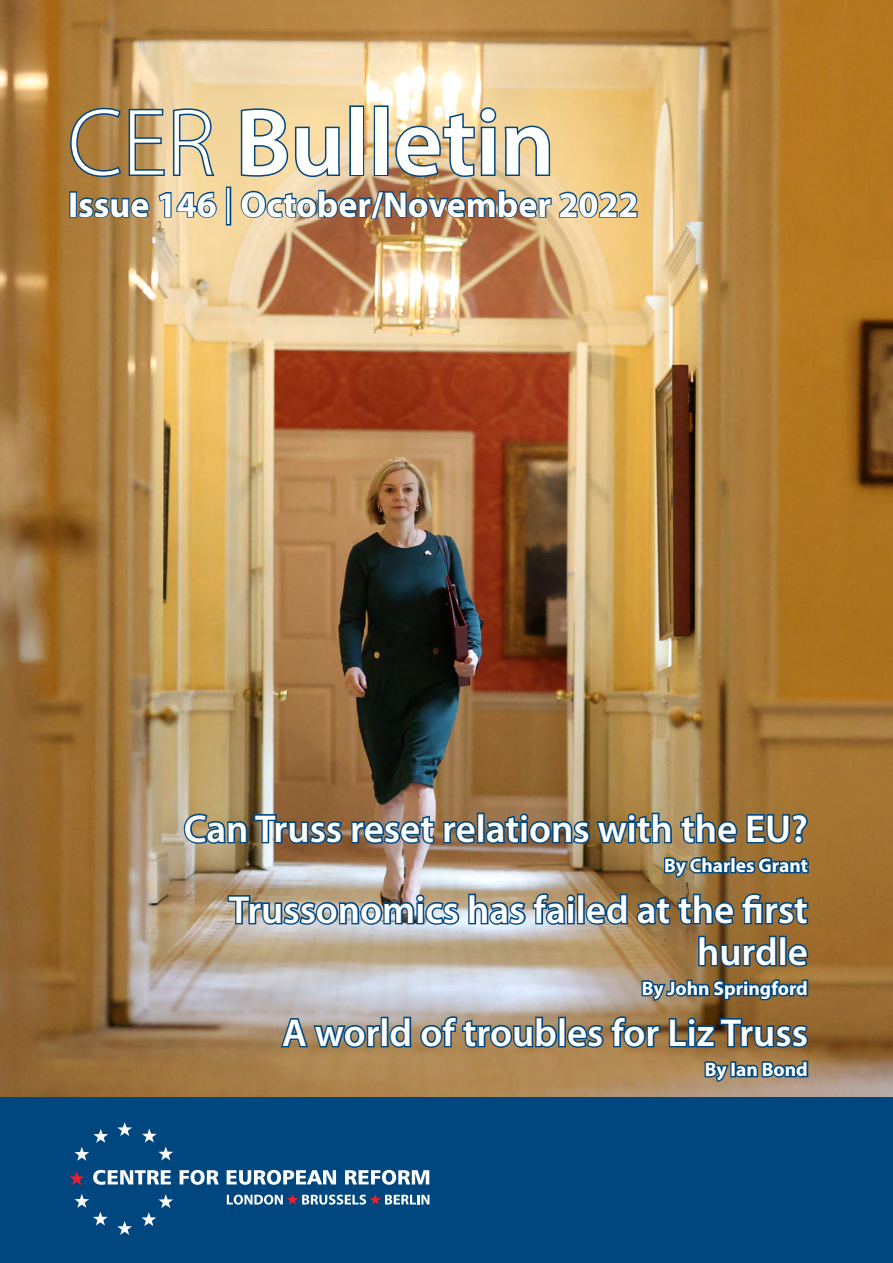
<style>
.page{position:relative;width:893px;height:1263px;background:#fff}
.page>*{position:absolute;margin:0;border:0;box-sizing:border-box;transform-origin:0 0}
.t1{font:600 95.25px "Myriad Pro";color:#fff}
.t2{font:600 39px/42px "Myriad Pro";color:#fff;text-align:right}
.t3{font:700 36px "Myriad Pro";color:#fff}
.t4{font:700 19.5px "Myriad Pro";color:#fff}
.s1{font-weight:300}
.s2{font-weight:400}
</style>
<div class="page">
<div style="left:0;top:1083px;width:893px;height:180px;background:#00467f"></div>
<svg style="left:117px;top:1122px;width:15px;height:14px"></svg>
<svg style="left:142px;top:1128px;width:31px;height:32px"></svg>
<svg style="left:141px;top:1194px;width:32px;height:32px"></svg>
<svg style="left:117px;top:1221px;width:15px;height:14px"></svg>
<svg style="left:74px;top:1194px;width:34px;height:31px"></svg>
<svg style="left:74px;top:1129px;width:34px;height:32px"></svg>
<svg style="left:69px;top:1171px;width:15px;height:14px"></svg>
<svg style="left:93px;top:1170px;width:78px;height:15px"></svg>
<svg style="left:180px;top:1170px;width:39px;height:15px"></svg>
<svg style="left:227px;top:1170px;width:109px;height:15px"></svg>
<svg style="left:345px;top:1170px;width:84px;height:15px"></svg>
<svg style="left:227px;top:1194px;width:202px;height:10px"></svg>
<img style="left:0;top:0;width:893px;height:1096px">
<svg style="left:69px;top:106px;width:148px;height:73px;background:#958c71"></svg>
<div style="left:69px;top:191px;width:8px;height:27px;border:2px solid #00467f"></div>
<svg style="left:76px;top:196px;width:74px;height:23px;background:#60675e"></svg>
<svg style="left:157px;top:191px;width:61px;height:28px;background:#9fa699"></svg>
<div style="left:226px;top:187px;width:5px;height:39px;border:3px solid #00467f"></div>
<img style="left:239px;top:106px;width:400px;height:115px">
<img style="left:182px;top:811px;width:628px;height:286px">
<h1 class="t1" style="left:68px;top:82px;width:488px"><span class="s1">CER</span> Bulletin</h1>
<p class="t3" style="left:68px;top:181px;width:572px">Issue 146 <span class="s2">|</span> October/November 2022</p>
<p class="t2" style="left:184px;top:807px;width:625px">Can Truss reset relations with the EU?</p>
<p class="t4" style="left:664px;top:852px;width:145px">By Charles Grant</p>
<p class="t2" style="left:229px;top:888px;width:581px">Trussonomics has failed at the first hurdle</p>
<p class="t4" style="left:642px;top:975px;width:168px">By John Springford</p>
<p class="t2" style="left:282px;top:1011px;width:527px">A world of troubles for Liz Truss</p>
<p class="t4" style="left:705px;top:1056px;width:105px">By Ian Bond</p>
</div>
